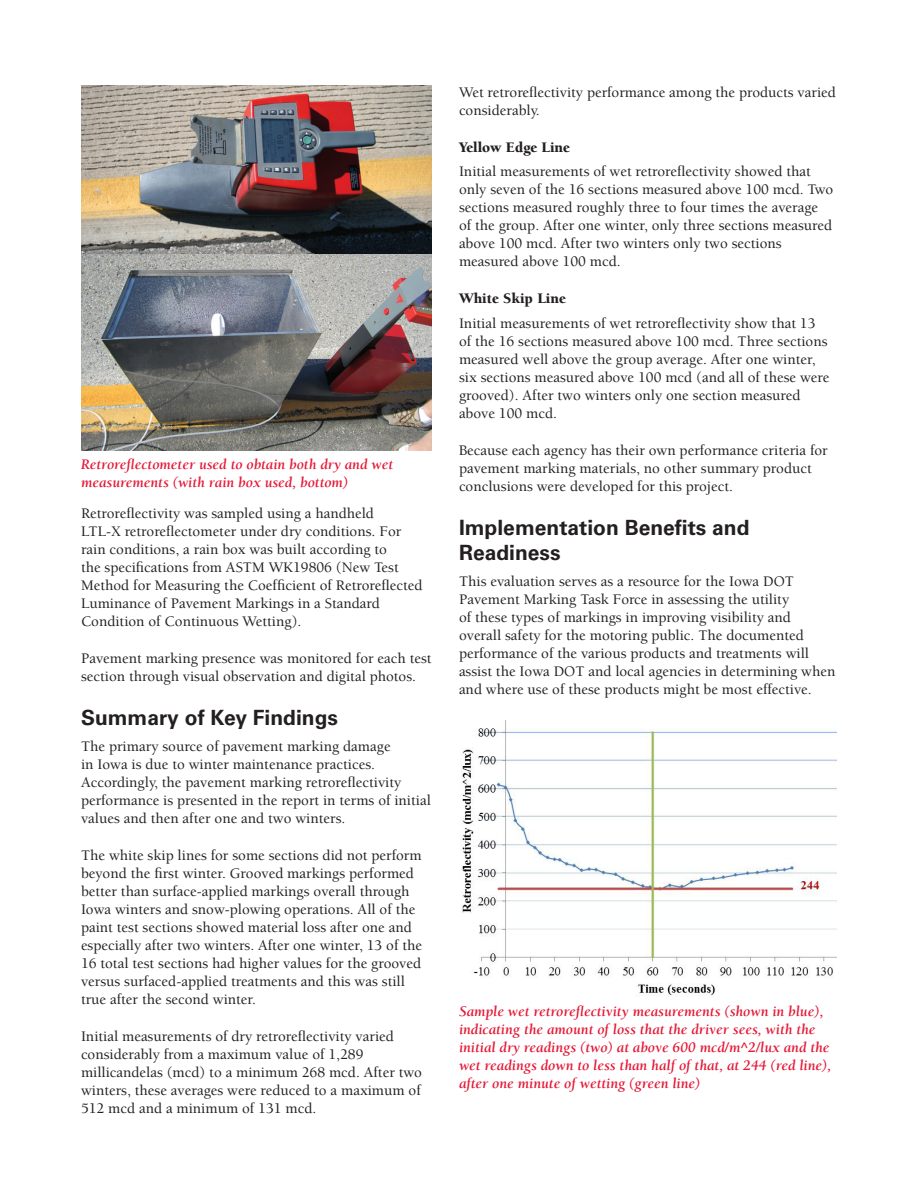
<style>
.page{position:relative;width:918px;height:1188px;background:#fff}
.page>*{position:absolute;margin:0;border:0;box-sizing:border-box;transform-origin:0 0}
.head_1{font:700 21px/25.2px "Univers";color:#231f20}
.Body_text{font:500 15px/18px "Berkeley";color:#231f20}
.t1{font:italic 700 15px/18px "Berkeley";color:#e51836}
.head_2{font:900 15px "Berkeley";color:#231f20}
</style>
<div class="page">
<img style="left:81px;top:86px;width:351px;height:365px">
<img style="left:462px;top:720px;width:375px;height:276px">
<p class="t1" style="left:81px;top:455px;width:314px">Retroreflectometer used to obtain both dry and wet measurements (with rain box used, bottom)</p>
<p class="Body_text" style="left:81px;top:505px;width:343px">Retroreflectivity was sampled using a handheld<br>LTL-X retroreflectometer under dry conditions. For rain conditions, a rain box was built according to<br>the specifications from ASTM WK19806 (New Test Method for Measuring the Coefficient of Retroreflected Luminance of Pavement Markings in a Standard Condition of Continuous Wetting).</p>
<p class="Body_text" style="left:81px;top:650px;width:352px">Pavement marking presence was monitored for each test section through visual observation and digital photos.</p>
<p class="head_1" style="left:81px;top:705px;width:259px">Summary of Key Findings</p>
<p class="Body_text" style="left:81px;top:738px;width:351px">The primary source of pavement marking damage<br>in Iowa is due to winter maintenance practices.<br>Accordingly, the pavement marking retroreflectivity performance is presented in the report in terms of initial values and then after one and two winters.</p>
<p class="Body_text" style="left:81px;top:847px;width:343px">The white skip lines for some sections did not perform beyond the first winter. Grooved markings performed better than surface-applied markings overall through Iowa winters and snow-plowing operations. All of the paint test sections showed material loss after one and especially after two winters. After one winter, 13 of the 16 total test sections had higher values for the grooved versus surfaced-applied treatments and this was still true after the second winter.</p>
<p class="Body_text" style="left:81px;top:1028px;width:343px">Initial measurements of dry retroreflectivity varied considerably from a maximum value of 1,289 millicandelas (mcd) to a minimum 268 mcd. After two winters, these averages were reduced to a maximum of 512 mcd and a minimum of 131 mcd.</p>
<p class="Body_text" style="left:459px;top:83px;width:378px">Wet retroreflectivity performance among the products varied considerably.</p>
<p class="head_2" style="left:459px;top:139px;width:113px">Yellow Edge Line</p>
<p class="Body_text" style="left:459px;top:163px;width:376px">Initial measurements of wet retroreflectivity showed that only seven of the 16 sections measured above 100 mcd. Two sections measured roughly three to four times the average of the group. After one winter, only three sections measured above 100 mcd. After two winters only two sections measured above 100 mcd.</p>
<p class="head_2" style="left:459px;top:291px;width:108px">White Skip Line</p>
<p class="Body_text" style="left:459px;top:315px;width:372px">Initial measurements of wet retroreflectivity show that 13 of the 16 sections measured above 100 mcd. Three sections measured well above the group average. After one winter, six sections measured above 100 mcd (and all of these were grooved). After two winters only one section measured above 100 mcd.</p>
<p class="Body_text" style="left:459px;top:441px;width:370px">Because each agency has their own performance criteria for pavement marking materials, no other summary product conclusions were developed for this project.</p>
<p class="head_1" style="left:459px;top:515px;width:292px">Implementation Benefits and<br>Readiness</p>
<p class="Body_text" style="left:459px;top:573px;width:378px">This evaluation serves as a resource for the Iowa DOT Pavement Marking Task Force in assessing the utility<br>of these types of markings in improving visibility and overall safety for the motoring public. The documented performance of the various products and treatments will assist the Iowa DOT and local agencies in determining when and where use of these products might be most effective.</p>
<p class="t1" style="left:459px;top:1003px;width:374px">Sample wet retroreflectivity measurements (shown in blue), indicating the amount of loss that the driver sees, with the initial dry readings (two) at above 600 mcd/m^2/lux and the wet readings down to less than half of that, at 244 (red line), after one minute of wetting (green line)</p>
</div>
